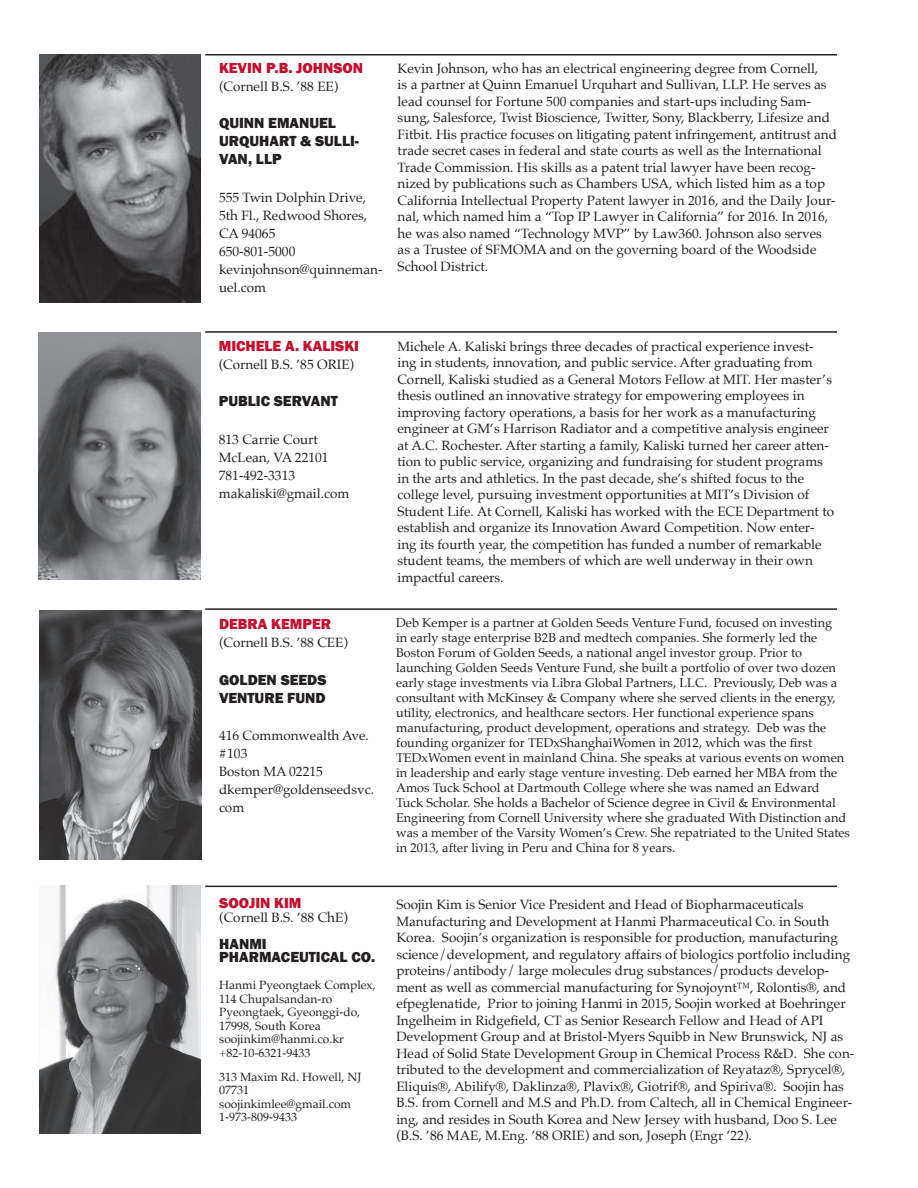
<style>
.page{position:relative;width:918px;height:1188px;background:#fff}
.page>*{position:absolute;margin:0;border:0;box-sizing:border-box;transform-origin:0 0}
.company{font:800 15px/18px "Franklin Gothic";color:#231f20}
.contact_copy{font:800 15px "Franklin Gothic";color:#c3102f}
.contact_copy-2{font:800 15px/13.5px "Franklin Gothic";color:#231f20}
.bio{font:13.5px/16.5px "Palatino";color:#231f20}
.contact_copy-3{font:13.5px/18px "Palatino";color:#231f20}
.bio-2{font:12.75px/15px "Palatino";color:#231f20}
.contact_copy-4{font:12px/13.5px "Palatino";color:#231f20}
</style>
<div class="page">
<hr style="left:205px;top:608px;width:632px;height:2px;background:#231f20">
<hr style="left:205px;top:54px;width:632px;height:2px;background:#231f20">
<hr style="left:205px;top:331px;width:632px;height:2px;background:#231f20">
<hr style="left:205px;top:886px;width:632px;height:1px;background:#231f20">
<img style="left:39px;top:332px;width:162px;height:248px">
<img style="left:39px;top:610px;width:162px;height:249px">
<img style="left:39px;top:54px;width:162px;height:249px">
<img style="left:39px;top:886px;width:162px;height:248px">
<p class="contact_copy" style="left:219px;top:58px;width:146px">KEVIN P.B. JOHNSON</p>
<p class="contact_copy-3" style="left:219px;top:77px;width:121px">(Cornell B.S. ’88 EE)</p>
<p class="company" style="left:219px;top:114px;width:142px">QUINN EMANUEL<br>URQUHART &amp; SULLI-<br>VAN, LLP</p>
<p class="contact_copy-3" style="left:219px;top:188px;width:150px;text-align:justify">555 Twin Dolphin Drive, 5th Fl., Redwood Shores, CA 94065</p>
<p class="contact_copy-3" style="left:219px;top:242px;width:78px">650-801-5000</p>
<p class="contact_copy-3" style="left:219px;top:260px;width:165px">kevinjohnson@quinneman&shy;uel.com</p>
<p class="bio" style="left:398px;top:60px;width:441px">Kevin Johnson, who has an electrical engineering degree from Cornell,<br>is a partner at Quinn Emanuel Urquhart and Sullivan, LLP. He serves as lead counsel for Fortune 500 companies and start-ups including Sam&shy;sung, Salesforce, Twist Bioscience, Twitter, Sony, Blackberry, Lifesize and Fitbit. His practice focuses on litigating patent infringement, antitrust and trade secret cases in federal and state courts as well as the International Trade Commission. His skills as a patent trial lawyer have been recog&shy;nized by publications such as Chambers USA, which listed him as a top California Intellectual Property Patent lawyer in 2016, and the Daily Jour&shy;nal, which named him a “Top IP Lawyer in California” for 2016. In 2016, he was also named “Technology MVP” by Law360. Johnson also serves as a Trustee of SFMOMA and on the governing board of the Woodside School District.</p>
<p class="contact_copy" style="left:219px;top:336px;width:142px">MICHELE A. KALISKI</p>
<p class="contact_copy-3" style="left:219px;top:355px;width:137px">(Cornell B.S. ’85 ORIE)</p>
<p class="company" style="left:219px;top:392px;width:121px">PUBLIC SERVANT</p>
<p class="contact_copy-3" style="left:219px;top:430px;width:101px">813 Carrie Court</p>
<p class="contact_copy-3" style="left:219px;top:448px;width:111px">McLean, VA 22101</p>
<p class="contact_copy-3" style="left:219px;top:466px;width:78px">781-492-3313</p>
<p class="contact_copy-3" style="left:219px;top:484px;width:132px">makaliski@gmail.com</p>
<p class="contact_copy" style="left:219px;top:615px;width:114px">DEBRA KEMPER</p>
<p class="contact_copy-3" style="left:219px;top:634px;width:130px">(Cornell B.S. ’88 CEE)</p>
<p class="company" style="left:219px;top:671px;width:109px">GOLDEN SEEDS<br>VENTURE FUND</p>
<p class="contact_copy-3" style="left:219px;top:727px;width:151px">416 Commonwealth Ave. #103</p>
<p class="contact_copy-3" style="left:219px;top:763px;width:105px">Boston MA 02215</p>
<p class="contact_copy-3" style="left:219px;top:781px;width:157px">dkemper@goldenseedsvc. com</p>
<p class="contact_copy" style="left:219px;top:893px;width:84px">SOOJIN KIM</p>
<p class="contact_copy-3" style="left:219px;top:908px;width:130px">(Cornell B.S. ’88 ChE)</p>
<p class="contact_copy-2" style="left:219px;top:937px;width:158px">HANMI<br>PHARMACEUTICAL CO.</p>
<p class="contact_copy-4" style="left:219px;top:978px;width:158px">Hanmi Pyeongtaek Complex,<br>114 Chupalsandan-ro</p>
<p class="contact_copy-4" style="left:219px;top:1005px;width:143px">Pyeongtaek, Gyeonggi-do,<br>17998, South Korea</p>
<p class="contact_copy-4" style="left:219px;top:1032px;width:126px">soojinkim@hanmi.co.kr</p>
<p class="contact_copy-4" style="left:219px;top:1046px;width:93px">+82-10-6321-9433</p>
<p class="contact_copy-4" style="left:219px;top:1070px;width:144px">313 Maxim Rd. Howell, NJ<br>07731</p>
<p class="contact_copy-4" style="left:219px;top:1097px;width:133px">soojinkimlee@gmail.com</p>
<p class="contact_copy-4" style="left:219px;top:1110px;width:79px">1-973-809-9433</p>
<p class="bio" style="left:397px;top:338px;width:438px">Michele A. Kaliski brings three decades of practical experience invest&shy;ing in students, innovation, and public service. After graduating from Cornell, Kaliski studied as a General Motors Fellow at MIT. Her master’s thesis outlined an innovative strategy for empowering employees in improving factory operations, a basis for her work as a manufacturing engineer at GM’s Harrison Radiator and a competitive analysis engineer at A.C. Rochester. After starting a family, Kaliski turned her career atten&shy;tion to public service, organizing and fundraising for student programs in the arts and athletics. In the past decade, she’s shifted focus to the college level, pursuing investment opportunities at MIT’s Division of Student Life. At Cornell, Kaliski has worked with the ECE Department to establish and organize its Innovation Award Competition. Now enter&shy;ing its fourth year, the competition has funded a number of remarkable student teams, the members of which are well underway in their own impactful careers.</p>
<p class="bio-2" style="left:396px;top:615px;width:455px">Deb Kemper is a partner at Golden Seeds Venture Fund, focused on investing<br>in early stage enterprise B2B and medtech companies. She formerly led the Boston Forum of Golden Seeds, a national angel investor group. Prior to launching Golden Seeds Venture Fund, she built a portfolio of over two dozen early stage investments via Libra Global Partners, LLC. Previously, Deb was a consultant with McKinsey &amp; Company where she served clients in the energy, utility, electronics, and healthcare sectors. Her functional experience spans manufacturing, product development, operations and strategy. Deb was the founding organizer for TEDxShanghaiWomen in 2012, which was the first TEDxWomen event in mainland China. She speaks at various events on women in leadership and early stage venture investing. Deb earned her MBA from the Amos Tuck School at Dartmouth College where she was named an Edward Tuck Scholar. She holds a Bachelor of Science degree in Civil &amp; Environmental Engineering from Cornell University where she graduated With Distinction and was a member of the Varsity Women’s Crew. She repatriated to the United States in 2013, after living in Peru and China for 8 years.</p>
<p class="bio" style="left:396px;top:896px;width:460px">Soojin Kim is Senior Vice President and Head of Biopharmaceuticals Manufacturing and Development at Hanmi Pharmaceutical Co. in South Korea. Soojin’s organization is responsible for production, manufacturing science/development, and regulatory affairs of biologics portfolio including proteins/antibody/ large molecules drug substances/products develop&shy;ment as well as commercial manufacturing for Synojoynt™, Rolontis®, and efpeglenatide, Prior to joining Hanmi in 2015, Soojin worked at Boehringer Ingelheim in Ridgefield, CT as Senior Research Fellow and Head of API Development Group and at Bristol-Myers Squibb in New Brunswick, NJ as Head of Solid State Development Group in Chemical Process R&amp;D. She con&shy;tributed to the development and commercialization of Reyataz®, Sprycel®, Eliquis®, Abilify®, Daklinza®, Plavix®, Giotrif®, and Spiriva®. Soojin has B.S. from Cornell and M.S and Ph.D. from Caltech, all in Chemical Engineer&shy;ing, and resides in South Korea and New Jersey with husband, Doo S. Lee (B.S. ’86 MAE, M.Eng. ’88 ORIE) and son, Joseph (Engr ’22).</p>
</div>
